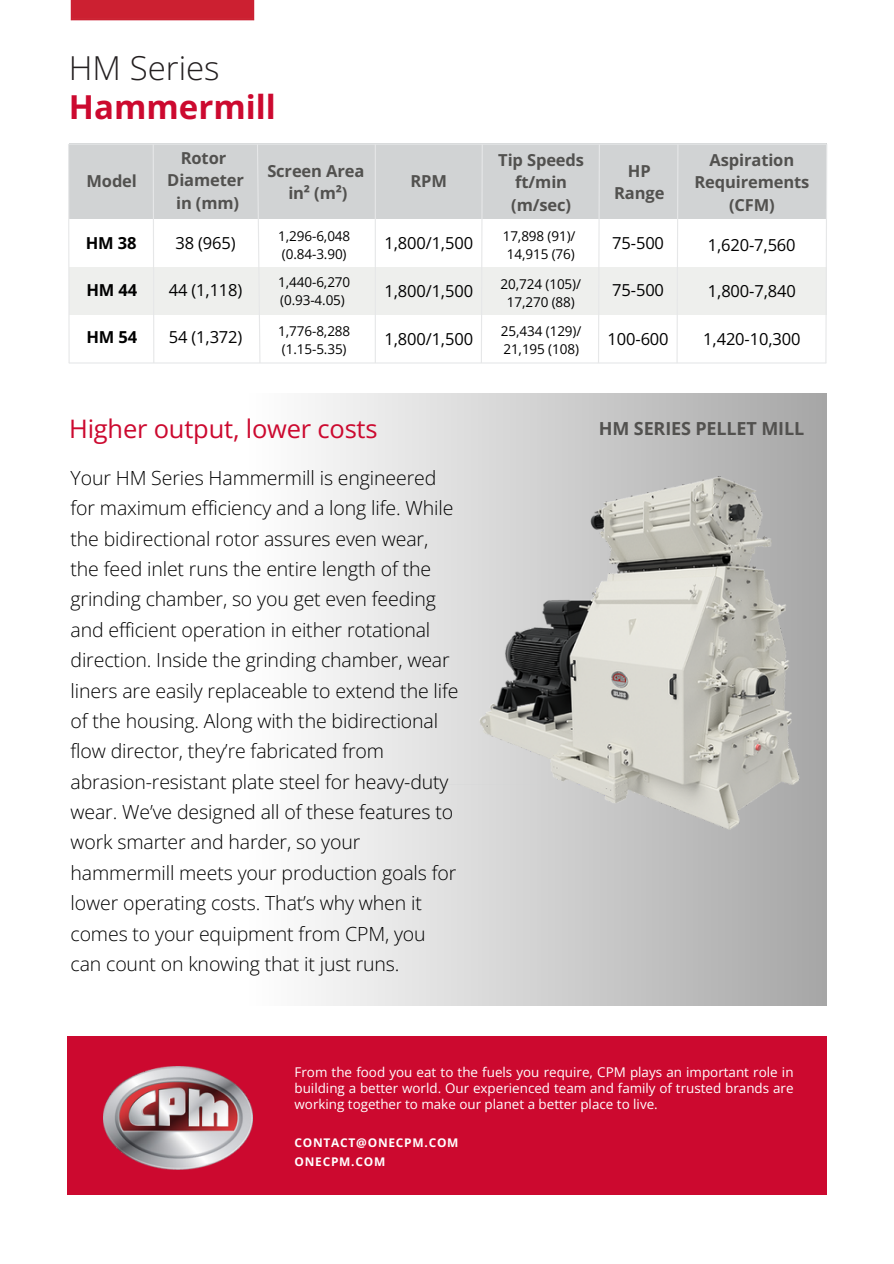
<style>
.page{position:relative;width:894px;height:1264px;background:#fff}
.page>*{position:absolute;margin:0;border:0;box-sizing:border-box;transform-origin:0 0}
.t1{font:700 33px/39.3px "Open Sans";color:#cc092f}
.t2{font:25.5px "Open Sans";letter-spacing:-.01em;color:#cc092f}
.t3{font:300 19.5px/30.5px "Open Sans";letter-spacing:-.005em;color:#000}
.t4{font:700 18px "Open Sans";letter-spacing:-.01em;color:#52514f}
.t5{font:16.5px "Open Sans";letter-spacing:-.005em;color:#000}
.t6{font:700 16.5px/22.5px "Open Sans";letter-spacing:-.01em;color:#52514f;text-align:center}
.t7{font:700 16.5px "Open Sans";letter-spacing:-.01em;color:#000}
.t8{font:13.5px/18px "Open Sans";letter-spacing:-.005em;color:#000}
.t9{font:13.35px/15.6px "Open Sans";color:#fff;text-align:justify}
.t10{font:700 12px/18.9px "Open Sans";letter-spacing:.065em;color:#fff}
.s1{font-weight:300;color:#231f20}
</style>
<div class="page">
<div style="left:71px;top:0;width:183px;height:21px;background:#cc2031"></div>
<div style="left:248px;top:393px;width:578px;height:612px;background:linear-gradient(to right,#fff,#a6a6a6)"></div>
<div style="left:67px;top:1036px;width:759px;height:158px;background:#cc092f"></div>
<img style="left:103px;top:1066px;width:150px;height:103px">
<svg style="left:412px;top:784px;width:394px;height:1px"></svg>
<div style="left:69px;top:144px;width:757px;height:75px;background:#d1d3d4"></div>
<div style="left:69px;top:267px;width:757px;height:48px;background:#eeefed"></div>
<svg style="left:152px;top:143px;width:3px;height:221px"></svg>
<svg style="left:256px;top:143px;width:5px;height:221px"></svg>
<hr style="left:374px;top:144px;width:2px;height:219px;background:#e6e7e8">
<svg style="left:480px;top:143px;width:3px;height:221px"></svg>
<hr style="left:69px;top:362px;width:757px;height:1px;background:#e6e7e8">
<svg style="left:68px;top:143px;width:2px;height:221px"></svg>
<svg style="left:824px;top:143px;width:3px;height:221px"></svg>
<hr style="left:69px;top:144px;width:757px;height:1px;background:#e6e7e8">
<svg style="left:597px;top:143px;width:3px;height:221px"></svg>
<svg style="left:675px;top:143px;width:3px;height:221px"></svg>
<img style="left:478px;top:476px;width:322px;height:353px">
<p class="t1" style="left:69px;top:47px;width:209px"><span class="s1">HM Series<br></span>Hammermill</p>
<h6 class="t6" style="left:86px;top:169px;width:52px">Model</h6>
<p class="t6" style="left:167px;top:146px;width:78px">Rotor<br>Diameter in (mm)</p>
<p class="t6" style="left:267px;top:159px;width:98px">Screen Area in² (m²)</p>
<p class="t6" style="left:410px;top:169px;width:38px">RPM</p>
<p class="t6" style="left:498px;top:148px;width:87px">Tip Speeds ft/min (m/sec)</p>
<h5 class="t6" style="left:614px;top:159px;width:52px">HP<br>Range</h5>
<h5 class="t7" style="left:86px;top:231px;width:52px">HM 38</h5>
<p class="t7" style="left:86px;top:278px;width:52px">HM 44</p>
<p class="t7" style="left:86px;top:325px;width:52px">HM 54</p>
<p class="t8" style="left:278px;top:226px;width:73px">1,296-6,048</p>
<p class="t8" style="left:282px;top:244px;width:66px">(0.84-3.90)</p>
<p class="t8" style="left:502px;top:226px;width:74px">17,898 (91)/</p>
<p class="t8" style="left:506px;top:244px;width:69px">14,915 (76)</p>
<p class="t8" style="left:500px;top:274px;width:82px">20,724 (105)/</p>
<p class="t8" style="left:506px;top:292px;width:69px">17,270 (88)</p>
<h3 class="t8" style="left:501px;top:322px;width:82px">25,434 (129)/<br>21,195 (108)</h3>
<p class="t5" style="left:175px;top:231px;width:62px">38 (965)</p>
<p class="t5" style="left:612px;top:231px;width:53px">75-500</p>
<h5 class="t5" style="left:169px;top:278px;width:75px">44 (1,118)</h5>
<p class="t5" style="left:169px;top:325px;width:75px">54 (1,372)</p>
<p class="t5" style="left:384px;top:231px;width:90px">1,800/1,500</p>
<p class="t5" style="left:384px;top:279px;width:90px">1,800/1,500</p>
<p class="t5" style="left:384px;top:327px;width:90px">1,800/1,500</p>
<p class="t8" style="left:278px;top:272px;width:73px">1,440-6,270</p>
<p class="t8" style="left:280px;top:290px;width:66px">(0.93-4.05)</p>
<p class="t8" style="left:278px;top:322px;width:73px">1,776-8,288</p>
<p class="t8" style="left:282px;top:340px;width:66px">(1.15-5.35)</p>
<p class="t5" style="left:612px;top:278px;width:53px">75-500</p>
<h2 class="t5" style="left:607px;top:327px;width:63px">100-600</h2>
<h4 class="t6" style="left:694px;top:148px;width:116px">Aspiration<br>Requirements (CFM)</h4>
<p class="t5" style="left:707px;top:233px;width:89px">1,620-7,560</p>
<p class="t5" style="left:707px;top:279px;width:89px">1,800-7,840</p>
<p class="t5" style="left:703px;top:327px;width:99px">1,420-10,300</p>
<h5 class="t2" style="left:69px;top:411px;width:310px">Higher output, lower costs</h5>
<h6 class="t4" style="left:598px;top:416px;width:207px">HM SERIES PELLET MILL</h6>
<h6 class="t3" style="left:71px;top:462px;width:389px">Your HM Series Hammermill is engineered for maximum efficiency and a long life. While the bidirectional rotor assures even wear, the feed inlet runs the entire length of the grinding chamber, so you get even feeding and efficient operation in either rotational direction. Inside the grinding chamber, wear liners are easily replaceable to extend the life of the housing. Along with the bidirectional flow director, they’re fabricated from abrasion-resistant plate steel for heavy-duty wear. We’ve designed all of these features to work smarter and harder, so your hammermill meets your production goals for lower operating costs. That’s why when it comes to your equipment from CPM, you can count on knowing that it just runs.</h6>
<h6 class="t9" style="left:294px;top:1064px;width:500px">From the food you eat to the fuels you require, CPM plays an important role in building a better world. Our experienced team and family of trusted brands are working together to make our planet a better place to live.</h6>
<h6 class="t10" style="left:294px;top:1133px;width:165px">CONTACT@ONECPM.COM<br>ONECPM.COM</h6>
</div>
